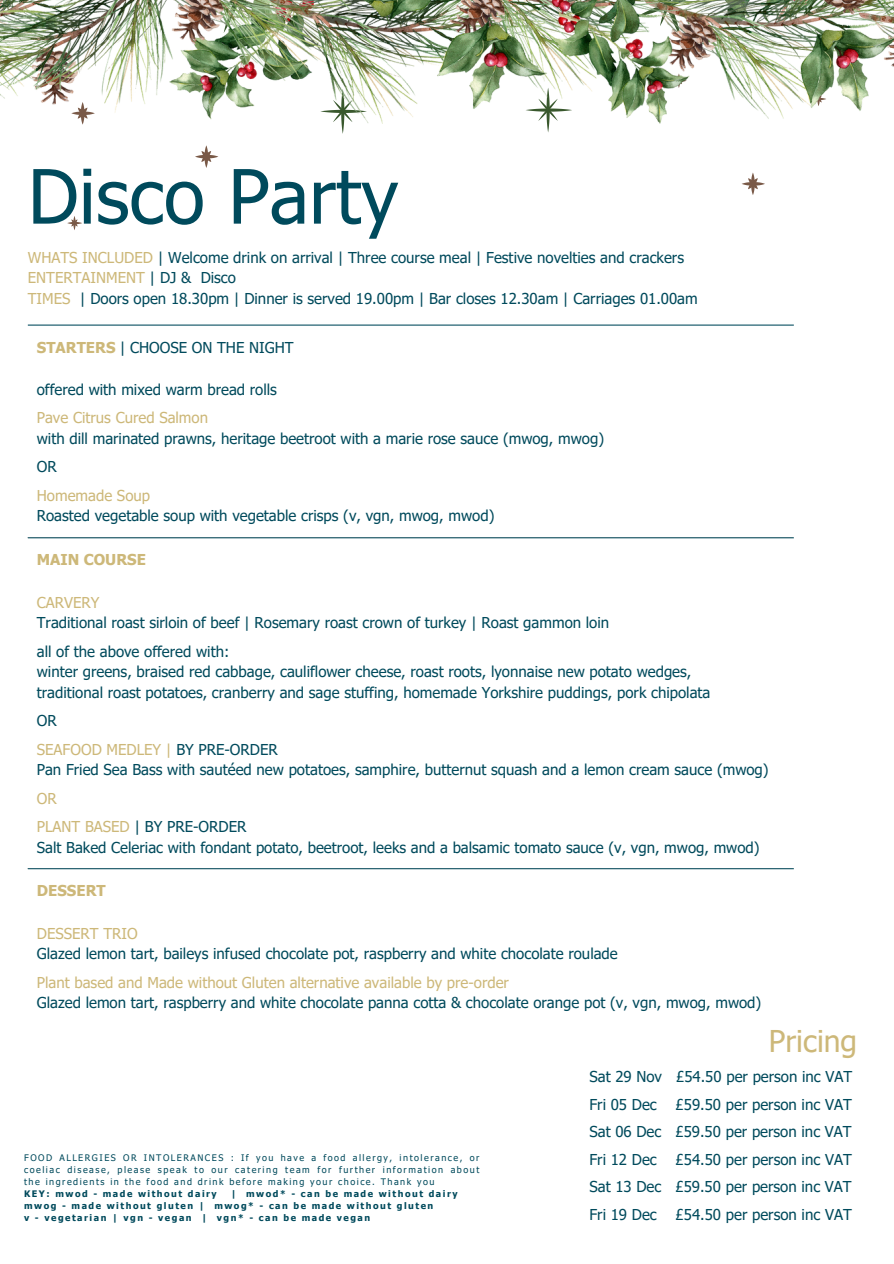
<style>
.page{position:relative;width:894px;height:1264px;background:#fff}
.page>*{position:absolute;margin:0;border:0;box-sizing:border-box;transform-origin:0 0}
.t1{font:75px "Tahoma";color:#004a5c}
.t2{font:30px "Tahoma";color:#cdb879}
.t3{font:15px/20.2px "Tahoma";color:#004a5c}
.t4{font:15px "Tahoma";color:#cdb879}
.t5{font:700 15px "Tahoma";color:#cdb879}
.t6{font:9px/12px "Tahoma";letter-spacing:.165em;color:#004a5c;text-align:justify}
.t7{font:700 9px "Tahoma";letter-spacing:.165em;color:#004a5c}
.s1{color:#cdb879}
.s2{font-weight:700;color:#cdb879}
.s3{color:#004a5c}
</style>
<div class="page">
<svg style="left:547px;top:124px;width:3px;height:8px"></svg>
<svg style="left:341px;top:124px;width:3px;height:10px"></svg>
<svg style="left:195px;top:145px;width:23px;height:23px"></svg>
<svg style="left:741px;top:172px;width:23px;height:23px"></svg>
<svg style="left:67px;top:216px;width:15px;height:14px"></svg>
<img style="left:0;top:0;width:893px;height:124px">
<hr style="left:28px;top:537px;width:765px;height:1px;background:#004a5c">
<hr style="left:28px;top:868px;width:765px;height:1px;background:#004a5c">
<hr style="left:28px;top:324px;width:765px;height:1px;background:#004a5c">
<p class="t1" style="left:28px;top:149px;width:372px">Disco Party</p>
<h3 class="t3" style="left:28px;top:247px;width:671px"><span class="s1">WHATS INCLUDED</span> | Welcome drink on arrival | Three course meal | Festive novelties and crackers<br><span class="s1">ENTERTAINMENT</span> | DJ &amp; Disco<br><span class="s1">TIMES</span> | Doors open 18.30pm | Dinner is served 19.00pm | Bar closes 12.30am | Carriages 01.00am</h3>
<p class="t3" style="left:37px;top:336px;width:258px"><span class="s2">STARTERS</span> | CHOOSE ON THE NIGHT</p>
<h1 class="t3" style="left:37px;top:379px;width:241px">offered with mixed warm bread rolls</h1>
<h3 class="t4" style="left:37px;top:408px;width:173px">Pave Citrus Cured Salmon</h3>
<p class="t3" style="left:37px;top:428px;width:568px">with dill marinated prawns, heritage beetroot with a marie rose sauce (mwog, mwog)</p>
<p class="t3" style="left:37px;top:456px;width:21px">OR</p>
<p class="t4" style="left:37px;top:486px;width:115px">Homemade Soup</p>
<p class="t3" style="left:37px;top:505px;width:459px">Roasted vegetable soup with vegetable crisps (v, vgn, mwog, mwod)</p>
<p class="t5" style="left:37px;top:550px;width:111px">MAIN COURSE</p>
<p class="t4" style="left:37px;top:592px;width:64px">CARVERY</p>
<p class="t3" style="left:37px;top:612px;width:573px">Traditional roast sirloin of beef | Rosemary roast crown of turkey | Roast gammon loin</p>
<p class="t3" style="left:37px;top:640px;width:194px">all of the above offered with:</p>
<p class="t3" style="left:37px;top:661px;width:656px">winter greens, braised red cabbage, cauliflower cheese, roast roots, lyonnaise new potato wedges,</p>
<p class="t3" style="left:37px;top:681px;width:675px">traditional roast potatoes, cranberry and sage stuffing, homemade Yorkshire puddings, pork chipolata</p>
<p class="t3" style="left:37px;top:710px;width:21px">OR</p>
<p class="t4" style="left:37px;top:739px;width:242px">SEAFOOD MEDLEY | <span class="s3">BY PRE-ORDER</span></p>
<p class="t3" style="left:37px;top:759px;width:733px">Pan Fried Sea Bass with sautéed new potatoes, samphire, butternut squash and a lemon cream sauce (mwog)</p>
<p class="t4" style="left:37px;top:788px;width:21px">OR</p>
<p class="t3" style="left:37px;top:816px;width:211px"><span class="s1">PLANT BASED</span> | BY PRE-ORDER</p>
<p class="t3" style="left:37px;top:836px;width:724px">Salt Baked Celeriac with fondant potato, beetroot, leeks and a balsamic tomato sauce (v, vgn, mwog, mwod)</p>
<p class="t5" style="left:37px;top:881px;width:70px">DESSERT</p>
<p class="t4" style="left:37px;top:923px;width:102px">DESSERT TRIO</p>
<p class="t3" style="left:37px;top:942px;width:582px">Glazed lemon tart, baileys infused chocolate pot, raspberry and white chocolate roulade</p>
<p class="t4" style="left:37px;top:972px;width:473px">Plant based and Made without Gluten alternative available by pre-order</p>
<p class="t3" style="left:37px;top:991px;width:725px">Glazed lemon tart, raspberry and white chocolate panna cotta &amp; chocolate orange pot (v, vgn, mwog, mwod)</p>
<p class="t6" style="left:24px;top:1151px;width:456px">FOOD ALLERGIES OR INTOLERANCES : If you have a food allergy, intolerance, or coeliac disease, please speak to our catering team for further information about the ingredients in the food and drink before making your choice. Thank you</p>
<h3 class="t7" style="left:24px;top:1187px;width:194px">KEY: mwod - made without dairy</h3>
<h3 class="t7" style="left:231px;top:1187px;width:228px">| mwod* - can be made without dairy</h3>
<h3 class="t7" style="left:24px;top:1199px;width:410px">mwog - made without gluten | mwog* - can be made without gluten</h3>
<h3 class="t7" style="left:24px;top:1211px;width:347px">v - vegetarian | vgn - vegan | vgn* - can be made vegan</h3>
<p class="t2" style="left:768px;top:1021px;width:90px">Pricing</p>
<p class="t3" style="left:589px;top:1066px;width:264px">Sat 29 Nov £54.50 per person inc VAT</p>
<p class="t3" style="left:589px;top:1093px;width:69px">Fri 05 Dec</p>
<p class="t3" style="left:675px;top:1093px;width:177px">£59.50 per person inc VAT</p>
<p class="t3" style="left:589px;top:1121px;width:263px">Sat 06 Dec £59.50 per person inc VAT</p>
<h2 class="t3" style="left:589px;top:1148px;width:69px">Fri 12 Dec</h2>
<h2 class="t3" style="left:675px;top:1148px;width:177px">£54.50 per person inc VAT</h2>
<p class="t3" style="left:589px;top:1176px;width:263px">Sat 13 Dec £59.50 per person inc VAT</p>
<p class="t3" style="left:589px;top:1203px;width:69px">Fri 19 Dec</p>
<p class="t3" style="left:675px;top:1203px;width:177px">£54.50 per person inc VAT</p>
</div>
